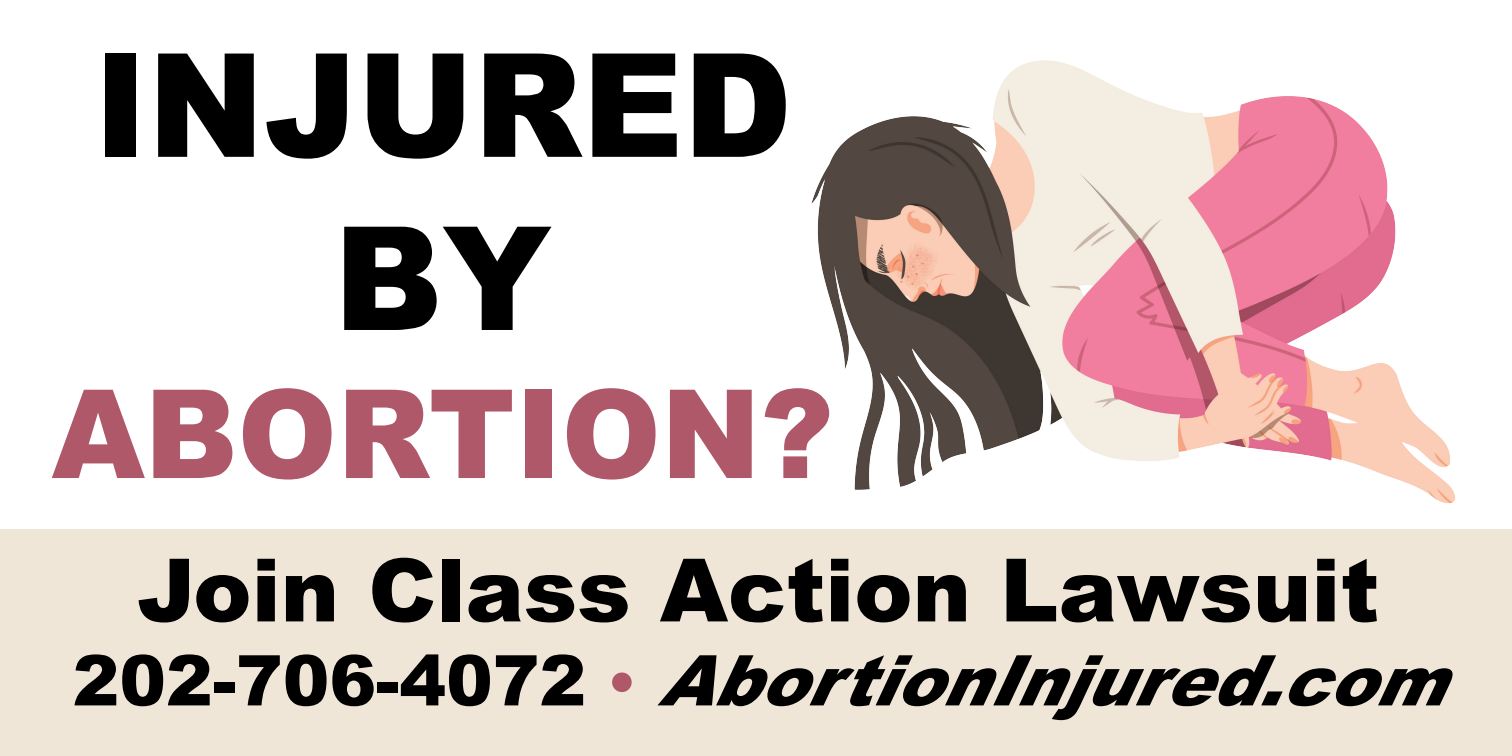
<style>
.page{position:relative;width:1512px;height:756px;background:#fff}
.page>*{position:absolute;margin:0;border:0;box-sizing:border-box;transform-origin:0 0}
.t1{font:900 144.29px/173.2px "Arial";color:#000;text-align:center}
.t2{font:900 123.38px "Arial";color:#ae586a}
.t3{font:900 87.5px "Arial";color:#000}
.t4{font:italic 900 70px "Arial";color:#000}
.s1{font-style:normal}
.s2{font-family:"Times New Roman";font-weight:700;font-style:normal;color:#ae586a}
</style>
<div class="page">
<div style="left:0;top:529px;width:1512px;height:227px;background:#efe6d8"></div>
<img style="left:811px;top:60px;width:645px;height:444px">
<h1 class="t1" style="left:93px;top:14px;width:700px">INJURED<br>BY</h1>
<h2 class="t2" style="left:52px;top:344px;width:783px">ABORTION?</h2>
<p class="t3" style="left:137px;top:527px;width:1244px">Join Class Action Lawsuit</p>
<p class="t4" style="left:73px;top:630px;width:1418px"><span class="s1">2 0 2 - 7 0 6 - 4 0 7 2</span> <span class="s2">•</span> AbortionInjured.com</p>
</div>
